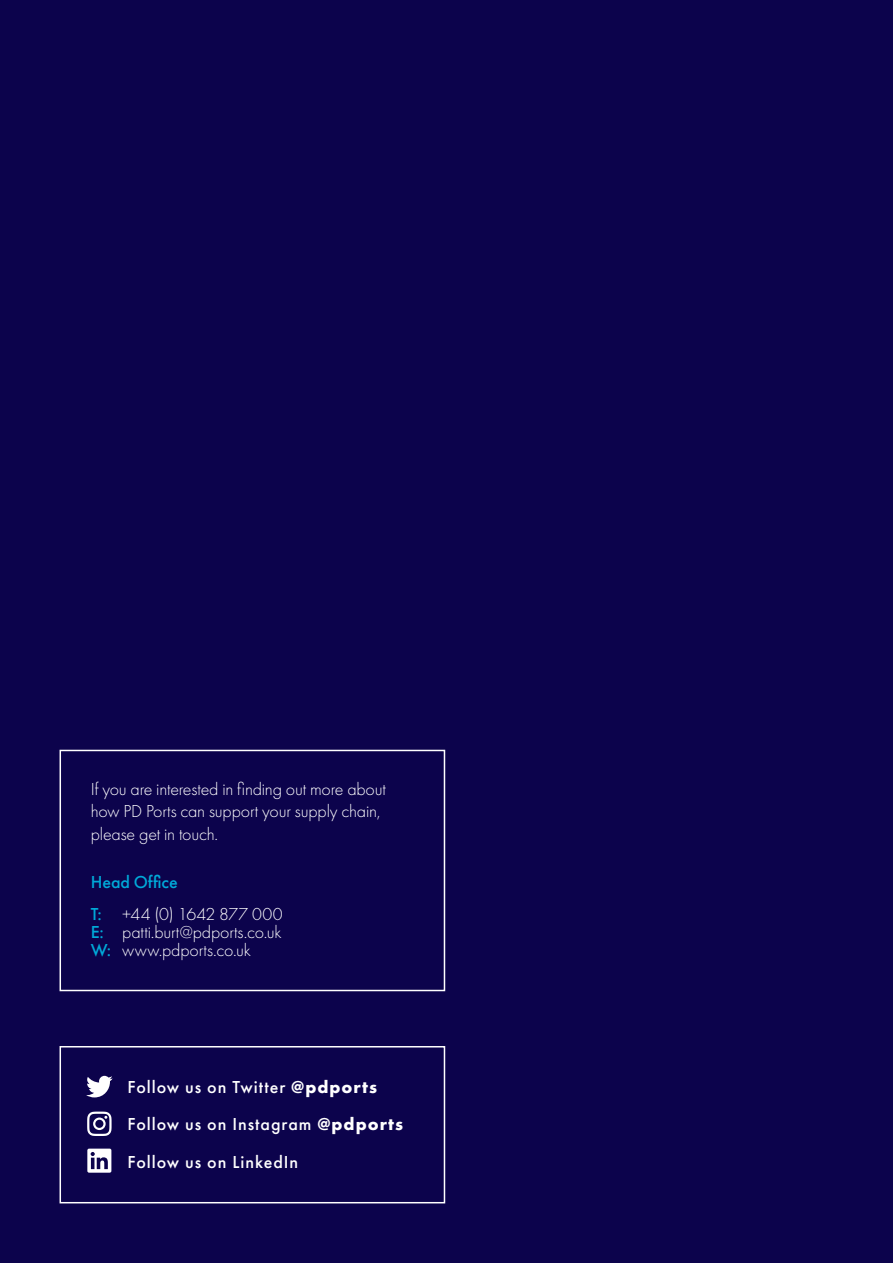
<style>
.page{position:relative;width:893px;height:1263px;background:#0c034c}
.page>*{position:absolute;margin:0;border:0;box-sizing:border-box;transform-origin:0 0}
.Content_-_Opening_Pa{font:300 18px/22.5px "Futura PT";letter-spacing:-.01em;color:#fff}
.t1{font:500 18px "Futura PT";letter-spacing:.05em;color:#fff}
.Content_-_Opening_Pa-2{font:500 18px "Futura PT";letter-spacing:-.005em;color:#00a9d8}
.s1{font-weight:500;color:#00a9d8}
.s2{font-weight:700}
</style>
<div class="page">
<div style="left:60px;top:750px;width:385px;height:241px;border:2px solid #fff"></div>
<svg style="left:86px;top:1076px;width:27px;height:21px"></svg>
<div style="left:60px;top:1046px;width:385px;height:157px;border:2px solid #fff"></div>
<svg style="left:87px;top:1111px;width:25px;height:25px"></svg>
<svg style="left:87px;top:1148px;width:24px;height:25px"></svg>
<p class="Content_-_Opening_Pa" style="left:91px;top:778px;width:297px">If you are interested in finding out more about how PD Ports can support your supply chain, please get in touch.</p>
<p class="Content_-_Opening_Pa-2" style="left:91px;top:871px;width:88px">Head Office</p>
<p class="Content_-_Opening_Pa" style="left:91px;top:905px;width:193px;line-height:18px;text-align:justify"><span class="s1">T:</span> +44 (0) 1642 877 000<br><span class="s1">E:</span> patti.burt@pdports.co.uk <span class="s1">W:</span> www.pdports.co.uk</p>
<p class="t1" style="left:128px;top:1076px;width:251px">Follow us on Twitter <span class="s2">@pdports</span></p>
<p class="t1" style="left:128px;top:1113px;width:277px">Follow us on Instagram <span class="s2">@pdports</span></p>
<p class="t1" style="left:128px;top:1151px;width:172px">Follow us on LinkedIn</p>
</div>
